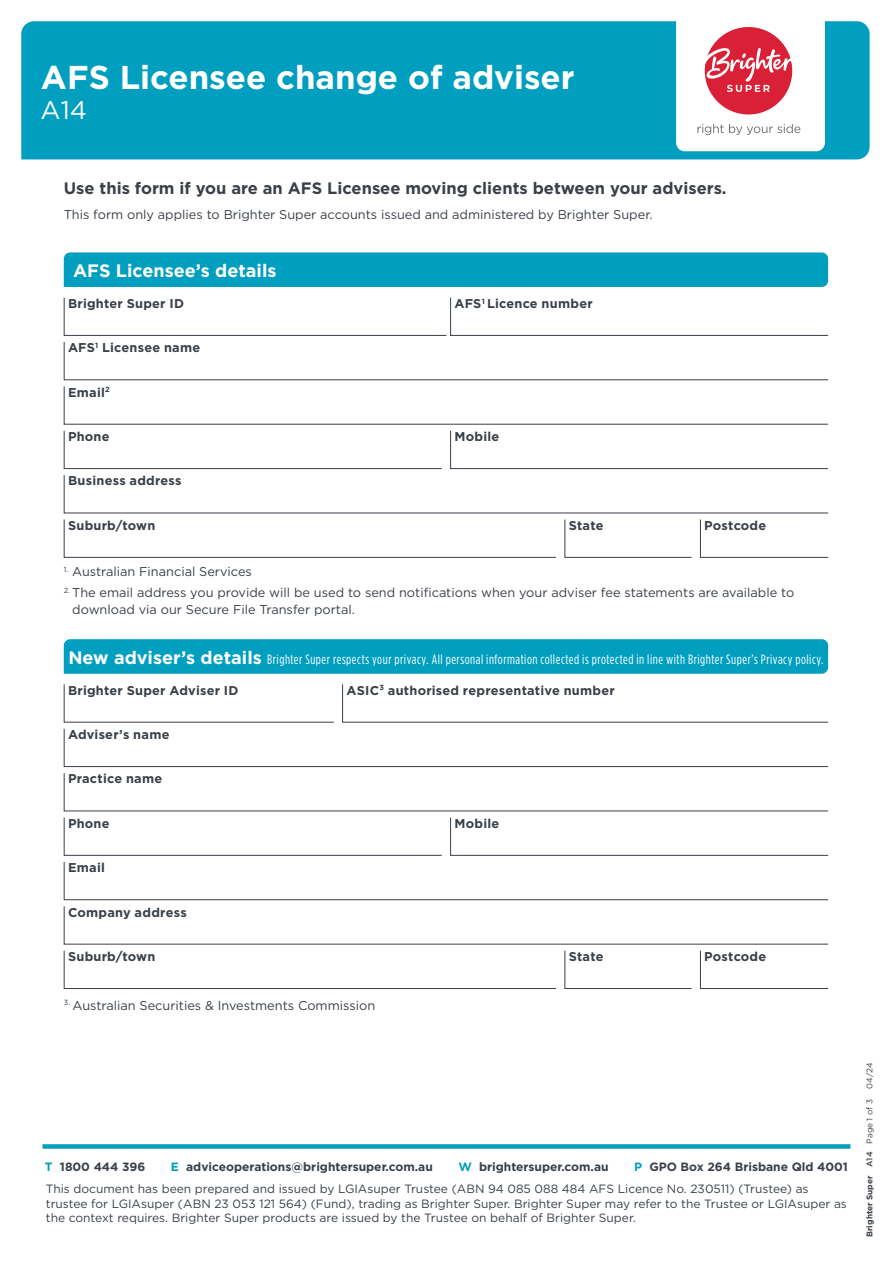
<style>
.page{position:relative;width:893px;height:1263px;background:#fff}
.page>*{position:absolute;margin:0;border:0;box-sizing:border-box;transform-origin:0 0}
.t1{font:700 33px "Gotham";color:#fff}
.t2{font:25.5px "Gotham";color:#fff}
.t3{font:700 18px "Gotham";color:#fff}
.t4{font:700 16.5px "Gotham";color:#394048}
.t5{font:13.5px "Gotham Condensed";letter-spacing:.04em;color:#fff}
.t6{font:12.75px/16.5px "Gotham";color:#394048}
.t7{font:700 12.75px "Gotham";letter-spacing:.02em;color:#394048}
.t8{font:12px/14.4px "Gotham";color:#394048}
.t9{font:700 12px "Gotham";color:#394048}
.t10{font:700 8.25px "Gotham";color:#394048}
.t11{font:8.25px "Gotham";color:#394048}
.s1{font-family:"Gotham";font-weight:700;font-size:18px}
.s2{color:#009fc0}
.s3{font-weight:500}
.s4{font-weight:400}
</style>
<div class="page">
<div style="left:43px;top:1144px;width:807px;height:5px;background:#009fc0"></div>
<div style="left:21px;top:21px;width:849px;height:138px;background:#009fc0"></div>
<div style="left:676px;top:7px;width:149px;height:144px;background:#fff;border-radius:9px"></div>
<div style="left:705px;top:27px;width:87px;height:87px;background:#da2037;border-radius:50%"></div>
<svg style="left:704px;top:47px;width:89px;height:45px"></svg>
<svg style="left:697px;top:124px;width:103px;height:11px"></svg>
<div style="left:64px;top:639px;width:764px;height:35px;background:#009fc0"></div>
<svg style="left:63px;top:684px;width:766px;height:305px"></svg>
<div style="left:64px;top:252px;width:764px;height:35px;background:#009fc0"></div>
<svg style="left:63px;top:297px;width:766px;height:261px"></svg>
<h1 class="t1" style="left:41px;top:55px;width:535px">AFS Licensee change of adviser</h1>
<h2 class="t2" style="left:41px;top:93px;width:48px">A14</h2>
<h3 class="t4" style="left:64px;top:177px;width:664px">Use this form if you are an AFS Licensee moving clients between your advisers.</h3>
<p class="t6" style="left:64px;top:206px;width:590px">This form only applies to Brighter Super accounts issued and administered by Brighter Super.</p>
<h3 class="t3" style="left:73px;top:259px;width:205px">AFS Licensee’s details</h3>
<p class="t7" style="left:68px;top:295px;width:117px">Brighter Super ID</p>
<p class="t7" style="left:454px;top:295px;width:140px">AFS<sup>1</sup> Licence number</p>
<p class="t7" style="left:68px;top:339px;width:134px">AFS<sup>1</sup> Licensee name</p>
<p class="t7" style="left:68px;top:384px;width:43px">Email<sup>2</sup></p>
<p class="t7" style="left:68px;top:428px;width:43px">Phone</p>
<p class="t7" style="left:454px;top:428px;width:46px">Mobile</p>
<p class="t7" style="left:68px;top:472px;width:115px">Business address</p>
<p class="t7" style="left:68px;top:517px;width:89px">Suburb/town</p>
<p class="t7" style="left:569px;top:517px;width:36px">State</p>
<p class="t7" style="left:704px;top:517px;width:64px">Postcode</p>
<p class="t6" style="left:64px;top:563px;width:190px"><sup>1.</sup> Australian Financial Services</p>
<p class="t6" style="left:72px;top:584px;width:723px;text-indent:-9px"><sup>2.</sup> The email address you provide will be used to send notifications when your adviser fee statements are available to download via our Secure File Transfer portal.</p>
<p class="t5" style="left:68px;top:651px;width:757px"><span class="s1">New adviser’s details</span> Brighter Super respects your privacy. All personal information collected is protected in line with Brighter Super’s Privacy policy.</p>
<p class="t7" style="left:68px;top:682px;width:172px">Brighter Super Adviser ID</p>
<p class="t7" style="left:68px;top:726px;width:103px">Adviser’s name</p>
<p class="t7" style="left:68px;top:770px;width:96px">Practice name</p>
<p class="t7" style="left:346px;top:682px;width:270px">ASIC<sup>3</sup> authorised representative number</p>
<p class="t7" style="left:68px;top:815px;width:43px">Phone</p>
<p class="t7" style="left:454px;top:815px;width:46px">Mobile</p>
<p class="t7" style="left:68px;top:859px;width:38px">Email</p>
<p class="t7" style="left:68px;top:903px;width:120px">Company address</p>
<p class="t7" style="left:68px;top:948px;width:89px">Suburb/town</p>
<p class="t6" style="left:64px;top:997px;width:313px"><sup>3.</sup> Australian Securities &amp; Investments Commission</p>
<p class="t7" style="left:569px;top:948px;width:36px">State</p>
<p class="t7" style="left:704px;top:948px;width:64px">Postcode</p>
<p class="t9" style="left:45px;top:1159px;width:102px"><span class="s2">T</span> 1800 444 396</p>
<p class="t9" style="left:171px;top:1159px;width:263px"><span class="s2">E</span> adviceoperations@brightersuper.com.au</p>
<p class="t9" style="left:458px;top:1159px;width:152px"><span class="s2">W</span> brightersuper.com.au</p>
<p class="t9" style="left:634px;top:1159px;width:215px"><span class="s2">P</span> GPO Box 264 Brisbane Qld 4001</p>
<p class="t8" style="left:46px;top:1181px;width:803px">This document has been prepared and issued by LGIAsuper Trustee (ABN 94 085 088 484 AFS Licence No. 230511) (Trustee) as trustee for LGIAsuper (ABN 23 053 121 564) (Fund), trading as Brighter Super. Brighter Super may refer to the Trustee or LGIAsuper as the context requires. Brighter Super products are issued by the Trustee on behalf of Brighter Super.</p>
<p class="t11" style="left:864px;top:1088px;width:27px;rotate:-90deg">04/24</p>
<p class="t10" style="left:864px;top:1237px;width:139px;rotate:-90deg">Brighter Super <span class="s3">A14</span> <span class="s4">Page 1 of 3</span></p>
</div>
